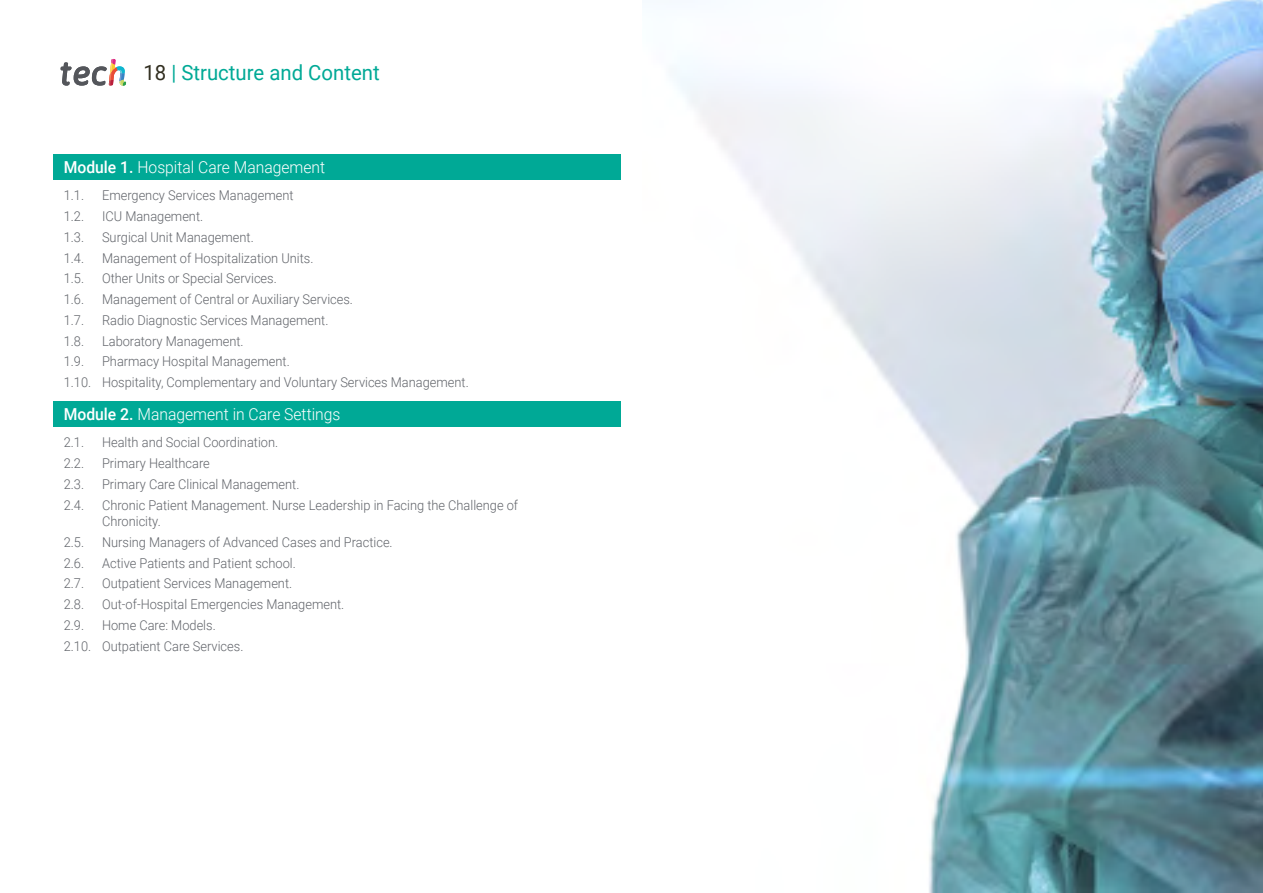
<style>
.page{position:relative;width:1263px;height:893px;background:#fff}
.page>*{position:absolute;margin:0;border:0;box-sizing:border-box;transform-origin:0 0}
.t1{font:21px "Roboto";color:#00a996}
.t2{font:300 16.5px "Roboto";color:#fff;scale:.95 1}
.t3{font:300 13.5px/20.7px "Roboto";color:#61646a;scale:.95 1}
.s1{color:#312e20}
.s2{font-weight:500}
</style>
<div class="page">
<svg style="left:61px;top:59px;width:65px;height:27px"></svg>
<div style="left:53px;top:154px;width:568px;height:25px;background:#00a996"></div>
<div style="left:53px;top:402px;width:568px;height:25px;background:#00a996"></div>
<img style="left:671px;top:0;width:592px;height:893px">
<h1 class="t1" style="left:144px;top:57px;width:238px"><span class="s1">18</span> | Structure and Content</h1>
<p class="t2" style="left:64px;top:156px;width:277px"><span class="s2">Module 1.</span> Hospital Care Management</p>
<p class="t3" style="left:64px;top:185px;width:23px">1.1.</p>
<p class="t3" style="left:102px;top:185px;width:203px">Emergency Services Management</p>
<p class="t3" style="left:64px;top:205px;width:23px">1.2.</p>
<p class="t3" style="left:102px;top:205px;width:108px">ICU Management.</p>
<p class="t3" style="left:64px;top:226px;width:23px">1.3.</p>
<p class="t3" style="left:102px;top:226px;width:161px">Surgical Unit Management.</p>
<p class="t3" style="left:64px;top:247px;width:23px">1.4.</p>
<p class="t3" style="left:102px;top:247px;width:224px">Management of Hospitalization Units.</p>
<p class="t3" style="left:64px;top:268px;width:23px">1.5.</p>
<p class="t3" style="left:102px;top:268px;width:185px">Other Units or Special Services.</p>
<p class="t3" style="left:64px;top:288px;width:23px">1.6.</p>
<p class="t3" style="left:102px;top:288px;width:266px">Management of Central or Auxiliary Services.</p>
<p class="t3" style="left:64px;top:309px;width:23px">1.7.</p>
<p class="t3" style="left:102px;top:309px;width:240px">Radio Diagnostic Services Management.</p>
<p class="t3" style="left:64px;top:330px;width:23px">1.8.</p>
<p class="t3" style="left:102px;top:330px;width:150px">Laboratory Management.</p>
<p class="t3" style="left:64px;top:351px;width:23px">1.9.</p>
<p class="t3" style="left:64px;top:351px;width:428px;text-indent:38px">Pharmacy Hospital Management.<br>1.10. Hospitality, Complementary and Voluntary Services Management.</p>
<p class="t2" style="left:64px;top:403px;width:293px"><span class="s2">Module 2.</span> Management in Care Settings</p>
<p class="t3" style="left:64px;top:432px;width:23px">2.1.</p>
<p class="t3" style="left:102px;top:432px;width:187px">Health and Social Coordination.</p>
<p class="t3" style="left:64px;top:453px;width:23px">2.2.</p>
<p class="t3" style="left:102px;top:453px;width:115px">Primary Healthcare</p>
<p class="t3" style="left:64px;top:473px;width:23px">2.3.</p>
<p class="t3" style="left:102px;top:473px;width:209px">Primary Care Clinical Management.</p>
<p class="t3" style="left:64px;top:494px;width:23px">2.4.</p>
<p class="t3" style="left:102px;top:496px;width:440px;line-height:16.5px">Chronic Patient Management. Nurse Leadership in Facing the Challenge of<br>Chronicity.</p>
<p class="t3" style="left:64px;top:531px;width:23px">2.5.</p>
<p class="t3" style="left:102px;top:531px;width:307px">Nursing Managers of Advanced Cases and Practice.</p>
<p class="t3" style="left:64px;top:552px;width:23px">2.6.</p>
<p class="t3" style="left:102px;top:552px;width:205px">Active Patients and Patient school.</p>
<p class="t3" style="left:64px;top:573px;width:23px">2.7.</p>
<p class="t3" style="left:102px;top:573px;width:202px">Outpatient Services Management.</p>
<p class="t3" style="left:64px;top:593px;width:23px">2.8.</p>
<p class="t3" style="left:102px;top:593px;width:256px">Out-of-Hospital Emergencies Management.</p>
<p class="t3" style="left:64px;top:614px;width:23px">2.9.</p>
<p class="t3" style="left:64px;top:614px;width:191px;text-indent:38px">Home Care: Models.<br>2.10. Outpatient Care Services.</p>
</div>
